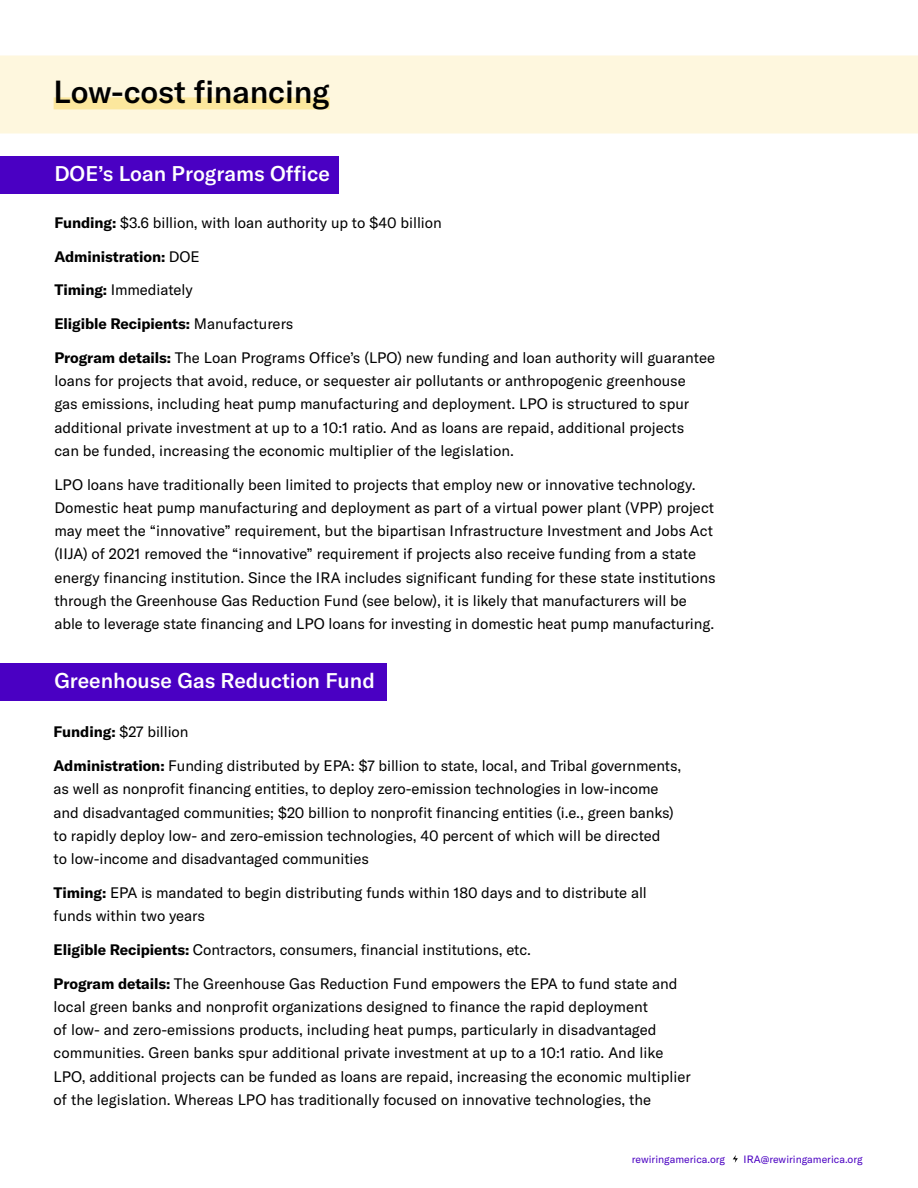
<style>
.page{position:relative;width:918px;height:1188px;background:#fff}
.page>*{position:absolute;margin:0;border:0;box-sizing:border-box;transform-origin:0 0}
.t1{font:500 31.5px "GT America";letter-spacing:-.005em;color:#000}
.t2{font:500 21px "GT America";color:#fff}
.t3{font:15px/23.2px "GT America";color:#000}
.t4{font:700 15px "GT America";letter-spacing:-.005em;color:#000}
.t5{font:10.5px "GT America";color:#4a00c2}
.s1{font-weight:700}
.s2{font-weight:400}
</style>
<div class="page">
<svg style="left:733px;top:1155px;width:5px;height:8px"></svg>
<div style="left:0;top:55px;width:918px;height:78px;background:#fef7de"></div>
<div style="left:54px;top:97px;width:276px;height:12px;background:#fce79d"></div>
<div style="left:0;top:156px;width:339px;height:37px;background:#4a00c3"></div>
<div style="left:0;top:663px;width:387px;height:37px;background:#4a00c3"></div>
<h1 class="t1" style="left:54px;top:73px;width:278px">Low-cost financing</h1>
<h2 class="t2" style="left:54px;top:161px;width:277px">DOE’s Loan Programs Office</h2>
<p class="t3" style="left:54px;top:211px;width:389px"><span class="s1">Funding:</span> $3.6 billion, with loan authority up to $40 billion</p>
<p class="t4" style="left:54px;top:247px;width:147px">Administration: <span class="s2">DOE</span></p>
<p class="t3" style="left:54px;top:278px;width:140px"><span class="s1">Timing:</span> Immediately</p>
<p class="t4" style="left:54px;top:314px;width:241px">Eligible Recipients: <span class="s2">Manufacturers</span></p>
<p class="t3" style="left:54px;top:346px;width:662px"><span class="s1">Program details:</span> The Loan Programs Office’s (LPO) new funding and loan authority will guarantee loans for projects that avoid, reduce, or sequester air pollutants or anthropogenic greenhouse<br>gas emissions, including heat pump manufacturing and deployment. LPO is structured to spur additional private investment at up to a 10:1 ratio. And as loans are repaid, additional projects<br>can be funded, increasing the economic multiplier of the legislation.</p>
<p class="t3" style="left:54px;top:473px;width:663px">LPO loans have traditionally been limited to projects that employ new or innovative technology.<br>Domestic heat pump manufacturing and deployment as part of a virtual power plant (VPP) project may meet the “innovative” requirement, but the bipartisan Infrastructure Investment and Jobs Act (IIJA) of 2021 removed the “innovative” requirement if projects also receive funding from a state energy financing institution. Since the IRA includes significant funding for these state institutions through the Greenhouse Gas Reduction Fund (see below), it is likely that manufacturers will be able to leverage state financing and LPO loans for investing in domestic heat pump manufacturing.</p>
<h2 class="t2" style="left:54px;top:668px;width:322px">Greenhouse Gas Reduction Fund</h2>
<p class="t3" style="left:54px;top:721px;width:136px"><span class="s1">Funding:</span> $27 billion</p>
<p class="t3" style="left:54px;top:754px;width:629px"><span class="s1">Administration:</span> Funding distributed by EPA: $7 billion to state, local, and Tribal governments, as well as nonprofit financing entities, to deploy zero-emission technologies in low-income and disadvantaged communities; $20 billion to nonprofit financing entities (i.e., green banks) to rapidly deploy low- and zero-emission technologies, 40 percent of which will be directed<br>to low-income and disadvantaged communities</p>
<p class="t3" style="left:54px;top:881px;width:595px"><span class="s1">Timing:</span> EPA is mandated to begin distributing funds within 180 days and to distribute all funds within two years</p>
<p class="t3" style="left:54px;top:938px;width:479px"><span class="s1">Eligible Recipients:</span> Contractors, consumers, financial institutions, etc.</p>
<p class="t3" style="left:54px;top:972px;width:639px"><span class="s1">Program details:</span> The Greenhouse Gas Reduction Fund empowers the EPA to fund state and local green banks and nonprofit organizations designed to finance the rapid deployment<br>of low- and zero-emissions products, including heat pumps, particularly in disadvantaged communities. Green banks spur additional private investment at up to a 10:1 ratio. And like LPO, additional projects can be funded as loans are repaid, increasing the economic multiplier of the legislation. Whereas LPO has traditionally focused on innovative technologies, the</p>
<p class="t5" style="left:632px;top:1153px;width:95px">rewiringamerica.org</p>
<p class="t5" style="left:744px;top:1153px;width:121px">IRA@rewiringamerica.org</p>
</div>
